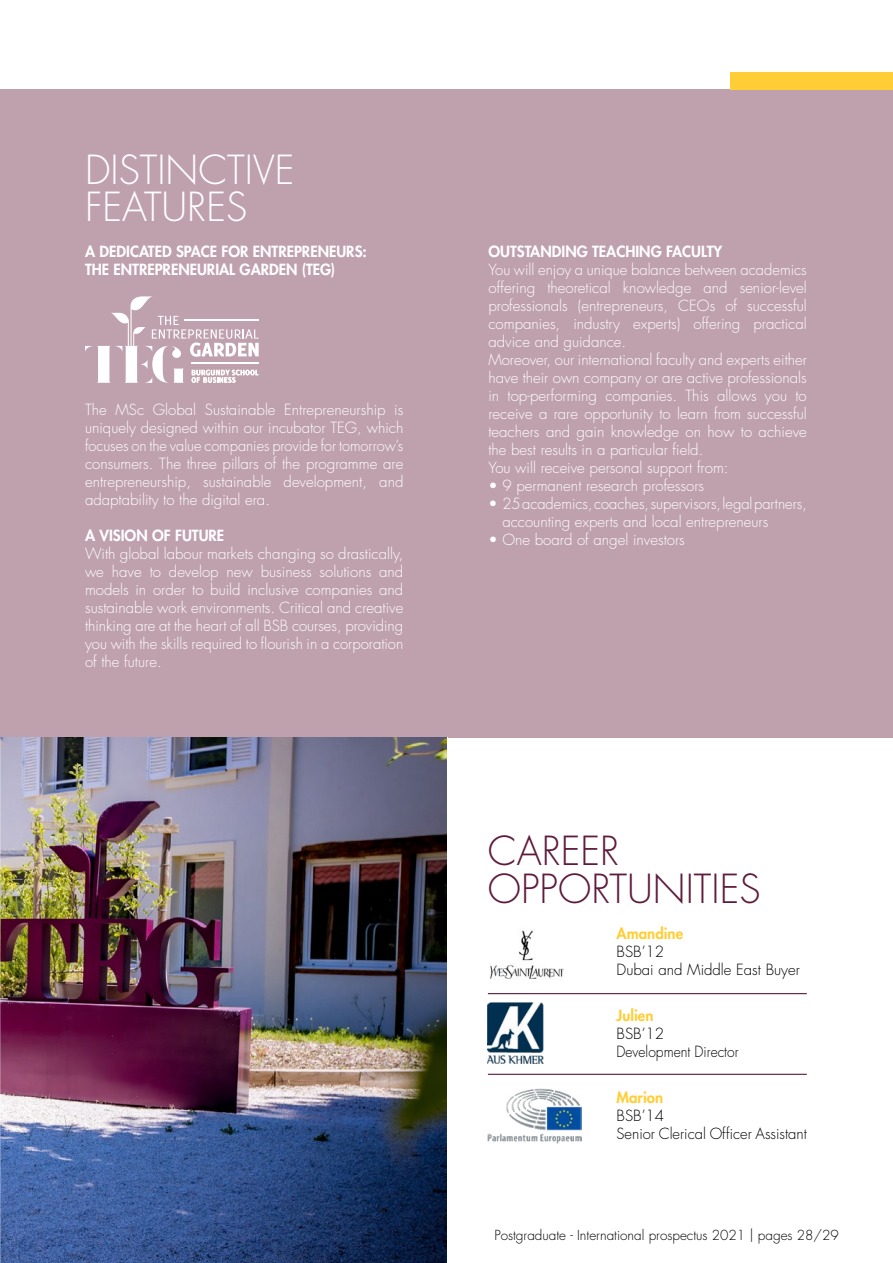
<style>
.page{position:relative;width:893px;height:1263px;background:#fff}
.page>*{position:absolute;margin:0;border:0;box-sizing:border-box;transform-origin:0 0}
.t1{font:300 39px/37.5px "Futura Std";color:#5e1b3c}
.t2{font:300 39px/37.5px "Futura Std";color:#fff}
.t3{font:300 15px/18px "Futura Std";color:#fff;text-align:justify}
.t4{font:800 15px/18px "Futura Std";color:#fff}
.t5{font:300 15px/18px "Futura Std";color:#000}
.t6{font:800 15px "Futura Std";color:#ffce36}
.t7{font:300 13.5px "Futura Std";color:#000}
</style>
<div class="page">
<hr style="left:488px;top:993px;width:319px;height:1px;background:#5e1b3c">
<hr style="left:488px;top:1074px;width:319px;height:1px;background:#5e1b3c">
<img style="left:490px;top:930px;width:74px;height:49px">
<img style="left:488px;top:1003px;width:56px;height:60px">
<img style="left:488px;top:1088px;width:93px;height:55px">
<div style="left:0;top:89px;width:893px;height:648px;background:#bfa1ad"></div>
<svg style="left:85px;top:296px;width:174px;height:87px"></svg>
<div style="left:731px;top:72px;width:162px;height:17px;background:#ffce36"></div>
<img style="left:1px;top:737px;width:445px;height:526px">
<img style="left:0;top:737px;width:1px;height:526px">
<h1 class="t2" style="left:85px;top:152px;width:211px">DISTINCTIVE<br>FEATURES</h1>
<p class="t4" style="left:85px;top:243px;width:283px">A DEDICATED SPACE FOR ENTREPRENEURS:<br>THE ENTREPRENEURIAL GARDEN (TEG)</p>
<p class="t3" style="left:85px;top:400px;width:320px">The MSc Global Sustainable Entrepreneurship is uniquely designed within our incubator TEG, which focuses on the value companies provide for tomorrow’s consumers. The three pillars of the programme are entrepreneurship, sustainable development, and adaptability to the digital era.</p>
<p class="t4" style="left:85px;top:526px;width:141px">A VISION OF FUTURE</p>
<p class="t3" style="left:85px;top:544px;width:320px">With global labour markets changing so drastically, we have to develop new business solutions and models in order to build inclusive companies and sustainable work environments. Critical and creative thinking are at the heart of all BSB courses, providing you with the skills required to flourish in a corporation of the future.</p>
<p class="t4" style="left:488px;top:243px;width:235px">OUTSTANDING TEACHING FACULTY</p>
<p class="t3" style="left:488px;top:261px;width:320px;text-align:left">You will enjoy a unique balance between academics offering theoretical knowledge and senior-level professionals (entrepreneurs, CEOs of successful companies, industry experts) offering practical advice and guidance.<br>Moreover, our international faculty and experts either have their own company or are active professionals in top-performing companies. This allows you to receive a rare opportunity to learn from successful teachers and gain knowledge on how to achieve the best results in a particular field.<br>You will receive personal support from:</p>
<p class="t3" style="left:488px;top:477px;width:217px">• 9 permanent research professors</p>
<p class="t3" style="left:502px;top:495px;width:306px;text-indent:-14px">• 25 academics, coaches, supervisors, legal partners, accounting experts and local entrepreneurs</p>
<p class="t3" style="left:488px;top:531px;width:198px">• One board of angel investors</p>
<h1 class="t1" style="left:488px;top:833px;width:274px">CAREER<br>OPPORTUNITIES</h1>
<p class="t6" style="left:617px;top:924px;width:68px">Amandine</p>
<p class="t5" style="left:617px;top:943px;width:185px">BSB’12<br>Dubai and Middle East Buyer</p>
<p class="t6" style="left:617px;top:1006px;width:38px">Julien</p>
<p class="t5" style="left:617px;top:1025px;width:123px">BSB’12<br>Development Director</p>
<p class="t6" style="left:617px;top:1088px;width:48px">Marion</p>
<p class="t5" style="left:617px;top:1107px;width:192px">BSB’14<br>Senior Clerical Officer Assistant</p>
<p class="t7" style="left:494px;top:1227px;width:346px">Postgraduate - International prospectus 2021 | pages 28/29</p>
</div>
